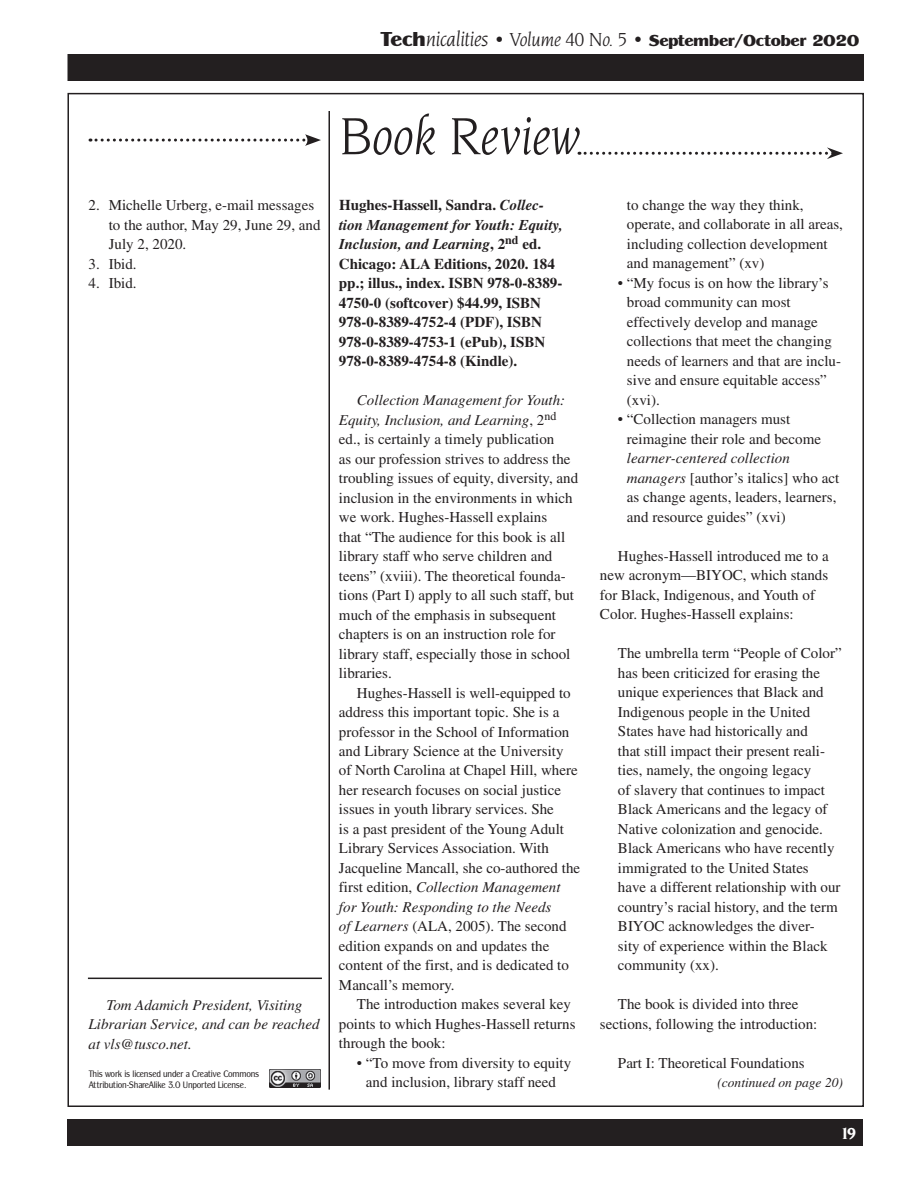
<style>
.page{position:relative;width:918px;height:1188px;background:#fff}
.page>*{position:absolute;margin:0;border:0;box-sizing:border-box;transform-origin:0 0}
.t1{font:54px "Novarese Book Italic DTC";letter-spacing:-.005em;color:#231f20;scale:.96 1}
.t2{font:16.5px "Panache Black DTC";letter-spacing:-.025em;color:#231f20}
.t3{font:16.5px "Novarese Bold DTC";color:#fff}
.t4{font:15px/19.5px "Times";color:#231f20}
.t5{font:700 15px/19.5px "Times";color:#231f20}
.t6{font:italic 15px/19.5px "Times";color:#231f20}
.t7{font:italic 13.5px "Times";color:#231f20}
.t8{font:9.75px/10.5px "Panache Book DTC";letter-spacing:-.02em;color:#231f20;scale:.9 1}
.s1{font-size:21px}
.s2{font-family:"Novarese Book Italic DTC";font-size:21px}
.s3{font-family:"Novarese Book Italic DTC";font-size:19.5px}
.s4{font-style:italic}
</style>
<div class="page">
<div style="left:68px;top:54px;width:796px;height:27px;background:#231f20"></div>
<div style="left:68px;top:1119px;width:795px;height:27px;background:#231f20"></div>
<img style="left:270px;top:1070px;width:50px;height:18px">
<hr style="left:88px;top:978px;width:234px;height:1px;background:#231f20">
<svg style="left:90px;top:134px;width:231px;height:12px"></svg>
<svg style="left:579px;top:147px;width:264px;height:12px"></svg>
<hr style="left:328px;top:111px;width:2px;height:979px;background:#231f20">
<p class="t2" style="left:380px;top:29px;width:481px"><span class="s1">Tech</span><span class="s2">nicalities</span> <span class="s3">• Volume 40 No. 5 •</span> September/October 2020</p>
<h1 class="t1" style="left:339px;top:107px;width:253px">Book Review</h1>
<p class="t4" style="left:109px;top:195px;width:213px;text-indent:-20px">2. Michelle Urberg, e-mail messages to the author, May 29, June 29, and<br>July 2, 2020.</p>
<p class="t4" style="left:88px;top:254px;width:50px">3. Ibid.</p>
<p class="t4" style="left:88px;top:273px;width:50px">4. Ibid.</p>
<p class="t6" style="left:88px;top:995px;width:233px;text-indent:18px">Tom Adamich President, Visiting<br>Librarian Service, and can be reached at vls@tusco.net.</p>
<p class="t8" style="left:89px;top:1069px;width:191px">This work is licensed under a Creative Commons<br>Attribution-ShareAlike 3.0 Unported License.</p>
<p class="t5" style="left:339px;top:195px;width:225px">Hughes-Hassell, Sandra. <span class="s4">Collec&shy;tion Management for Youth: Equity, Inclusion, and Learning</span>, 2<sup>nd</sup> ed.<br>Chicago: ALA Editions, 2020. 184 pp.; illus., index. ISBN 978-0-8389- 4750-0 (softcover) $44.99, ISBN 978-0-8389-4752-4 (PDF), ISBN 978-0-8389-4753-1 (ePub), ISBN 978-0-8389-4754-8 (Kindle).</p>
<p class="t4" style="left:339px;top:390px;width:241px;text-indent:18px"><span class="s4">Collection Management for Youth:<br>Equity, Inclusion, and Learning</span>, 2<sup>nd </sup>ed., is certainly a timely publication<br>as our profession strives to address the troubling issues of equity, diversity, and inclusion in the environments in which we work. Hughes-Hassell explains<br>that “The audience for this book is all library staff who serve children and teens” (xviii). The theoretical founda&shy;tions (Part I) apply to all such staff, but much of the emphasis in subsequent chapters is on an instruction role for library staff, especially those in school libraries.</p>
<p class="t4" style="left:339px;top:683px;width:243px;text-indent:18px">Hughes-Hassell is well-equipped to address this important topic. She is a professor in the School of Information and Library Science at the University<br>of North Carolina at Chapel Hill, where her research focuses on social justice issues in youth library services. She<br>is a past president of the Young Adult Library Services Association. With Jacqueline Mancall, she co-authored the first edition, <span class="s4">Collection Management for Youth: Responding to the Needs<br>of Learners</span> (ALA, 2005). The second edition expands on and updates the content of the first, and is dedicated to Mancall’s memory.</p>
<p class="t4" style="left:339px;top:995px;width:238px;text-indent:18px">The introduction makes several key points to which Hughes-Hassell returns through the book:</p>
<p class="t4" style="left:357px;top:1053px;width:216px;text-align:center">• “To move from diversity to equity and inclusion, library staff need</p>
<p class="t4" style="left:627px;top:195px;width:218px">to change the way they think, operate, and collaborate in all areas, including collection development and management” (xv)</p>
<p class="t4" style="left:627px;top:273px;width:216px;text-indent:-9px">• “My focus is on how the library’s broad community can most effectively develop and manage collections that meet the changing needs of learners and that are inclu&shy;sive and ensure equitable access” (xvi).</p>
<p class="t4" style="left:627px;top:410px;width:196px;text-indent:-9px">• “Collection managers must reimagine their role and become</p>
<p class="t4" style="left:627px;top:449px;width:214px"><span class="s4">learner-centered collection managers</span> [author’s italics] who act as change agents, leaders, learners, and resource guides” (xvi)</p>
<p class="t4" style="left:600px;top:546px;width:230px;text-indent:18px">Hughes-Hassell introduced me to a new acronym—BIYOC, which stands for Black, Indigenous, and Youth of Color. Hughes-Hassell explains:</p>
<p class="t4" style="left:618px;top:644px;width:225px">The umbrella term “People of Color” has been criticized for erasing the unique experiences that Black and Indigenous people in the United States have had historically and<br>that still impact their present reali&shy;ties, namely, the ongoing legacy<br>of slavery that continues to impact Black Americans and the legacy of Native colonization and genocide.<br>Black Americans who have recently immigrated to the United States<br>have a different relationship with our country’s racial history, and the term BIYOC acknowledges the diver-<br>sity of experience within the Black community (xx).</p>
<p class="t4" style="left:600px;top:995px;width:219px;text-align:center">The book is divided into three sections, following the introduction:</p>
<p class="t4" style="left:618px;top:1053px;width:188px">Part I: Theoretical Foundations</p>
<p class="t7" style="left:717px;top:1075px;width:127px">(continued on page 20)</p>
<p class="t3" style="left:840px;top:1124px;width:18px">19</p>
</div>
